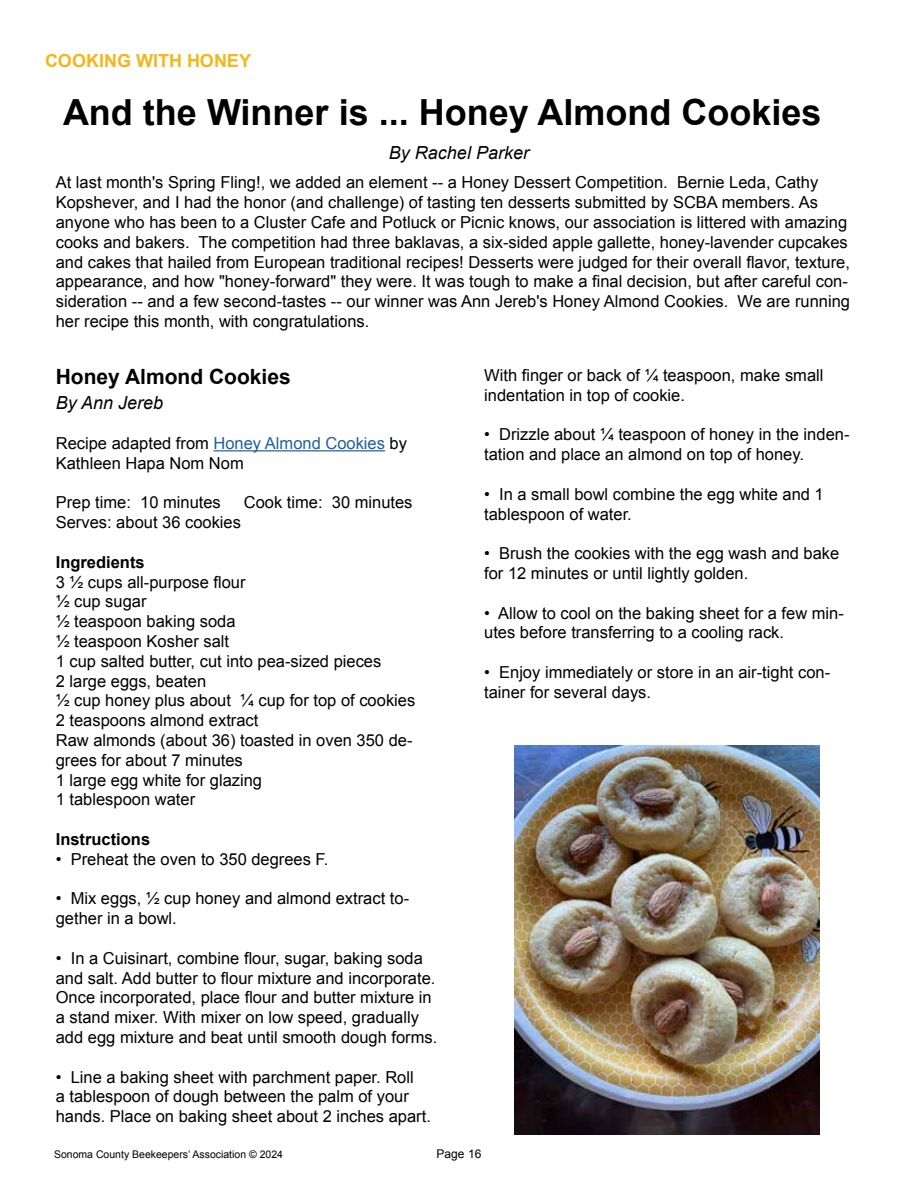
<style>
.page{position:relative;width:918px;height:1188px;background:#fff}
.page>*{position:absolute;margin:0;border:0;box-sizing:border-box;transform-origin:0 0}
.t1{font:700 36px "Arial";color:#000}
.t2{font:700 21px "Arial";color:#000}
.t3{font:italic 18px "Arial";color:#000}
.t4{font:700 18px "Arial";color:#f4b619}
.t5{font:16.5px/19.8px "Arial";color:#000}
.t6{font:700 16.5px "Arial";color:#000}
.t7{font:12px "Arial";color:#000}
.t8{font:10.5px "Arial";color:#000}
.s1{color:#215e9e}
</style>
<div class="page">
<hr style="left:214px;top:450px;width:171px;height:1px;background:#215e9e">
<img style="left:515px;top:746px;width:304px;height:389px">
<p class="t4" style="left:45px;top:49px;width:208px">COOKING WITH HONEY</p>
<h1 class="t1" style="left:63px;top:89px;width:760px">And the Winner is ... Honey Almond Cookies</h1>
<p class="t3" style="left:389px;top:141px;width:142px">By Rachel Parker</p>
<p class="t5" style="left:56px;top:173px;width:796px">At last month's Spring Fling!, we added an element -- a Honey Dessert Competition. Bernie Leda, Cathy Kopshever, and I had the honor (and challenge) of tasting ten desserts submitted by SCBA members. As anyone who has been to a Cluster Cafe and Potluck or Picnic knows, our association is littered with amazing cooks and bakers. The competition had three baklavas, a six-sided apple gallette, honey-lavender cupcakes and cakes that hailed from European traditional recipes! Desserts were judged for their overall flavor, texture, appearance, and how "honey-forward" they were. It was tough to make a final decision, but after careful con&shy;sideration -- and a few second-tastes -- our winner was Ann Jereb's Honey Almond Cookies. We are running her recipe this month, with congratulations.</p>
<p class="t2" style="left:56px;top:363px;width:236px">Honey Almond Cookies</p>
<p class="t3" style="left:56px;top:392px;width:109px">By Ann Jereb</p>
<p class="t5" style="left:56px;top:434px;width:353px">Recipe adapted from <span class="s1">Honey Almond Cookies</span> by<br>Kathleen Hapa Nom Nom</p>
<p class="t5" style="left:56px;top:493px;width:167px">Prep time: 10 minutes</p>
<p class="t5" style="left:244px;top:493px;width:170px">Cook time: 30 minutes</p>
<p class="t5" style="left:56px;top:513px;width:187px">Serves: about 36 cookies</p>
<p class="t6" style="left:56px;top:551px;width:90px">Ingredients</p>
<p class="t5" style="left:56px;top:572px;width:361px">3 ½ cups all-purpose flour<br>½ cup sugar<br>½ teaspoon baking soda<br>½ teaspoon Kosher salt<br>1 cup salted butter, cut into pea-sized pieces<br>2 large eggs, beaten<br>½ cup honey plus about ¼ cup for top of cookies<br>2 teaspoons almond extract<br>Raw almonds (about 36) toasted in oven 350 de&shy;grees for about 7 minutes<br>1 large egg white for glazing<br>1 tablespoon water</p>
<p class="t6" style="left:56px;top:828px;width:96px">Instructions</p>
<p class="t5" style="left:56px;top:849px;width:274px">• Preheat the oven to 350 degrees F.</p>
<p class="t5" style="left:56px;top:889px;width:355px">• Mix eggs, ½ cup honey and almond extract to&shy;gether in a bowl.</p>
<p class="t5" style="left:56px;top:948px;width:383px">• In a Cuisinart, combine flour, sugar, baking soda and salt. Add butter to flour mixture and incorporate.<br>Once incorporated, place flour and butter mixture in a stand mixer. With mixer on low speed, gradually add egg mixture and beat until smooth dough forms.</p>
<p class="t5" style="left:56px;top:1067px;width:377px">• Line a baking sheet with parchment paper. Roll<br>a tablespoon of dough between the palm of your hands. Place on baking sheet about 2 inches apart.</p>
<p class="t5" style="left:484px;top:365px;width:341px">With finger or back of ¼ teaspoon, make small indentation in top of cookie.</p>
<p class="t5" style="left:484px;top:425px;width:367px">• Drizzle about ¼ teaspoon of honey in the inden&shy;tation and place an almond on top of honey.</p>
<p class="t5" style="left:484px;top:484px;width:341px">• In a small bowl combine the egg white and 1 tablespoon of water.</p>
<p class="t5" style="left:484px;top:544px;width:357px">• Brush the cookies with the egg wash and bake for 12 minutes or until lightly golden.</p>
<p class="t5" style="left:484px;top:603px;width:361px">• Allow to cool on the baking sheet for a few min&shy;utes before transferring to a cooling rack.</p>
<p class="t5" style="left:484px;top:662px;width:348px">• Enjoy immediately or store in an air-tight con&shy;tainer for several days.</p>
<p class="t8" style="left:54px;top:1147px;width:231px">Sonoma County Beekeepers’ Association © 2024</p>
<p class="t7" style="left:437px;top:1146px;width:46px">Page 16</p>
</div>
